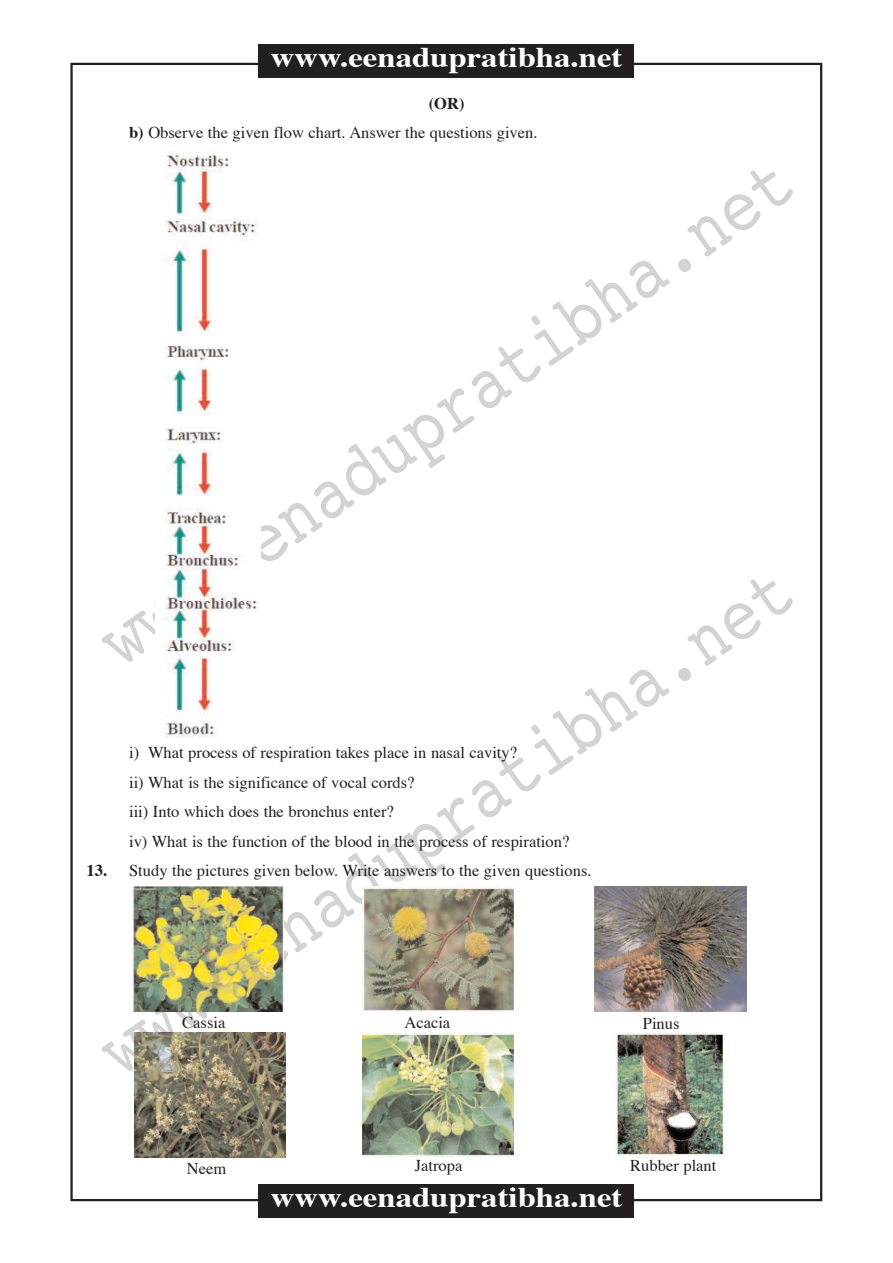
<style>
.page{position:relative;width:893px;height:1263px;background:#fff}
.page>*{position:absolute;margin:0;border:0;box-sizing:border-box;transform-origin:0 0}
.t1{font:76.35px "Courier";color:#d1d3d4;scale:.84 1}
.t2{font:700 28.5px "Times";color:#fff;scale:1.15 1}
.t3{font:16.5px/29.5px "Times";color:#231f20}
.s1{font-weight:700}
</style>
<div class="page">
<div style="left:258px;top:45px;width:376px;height:33px;background:#231f20"></div>
<div style="left:258px;top:1184px;width:376px;height:34px;background:#231f20"></div>
<img style="left:165px;top:151px;width:93px;height:586px">
<img style="left:133px;top:886px;width:151px;height:125px">
<img style="left:134px;top:1033px;width:151px;height:125px">
<img style="left:362px;top:886px;width:151px;height:125px">
<img style="left:362px;top:1033px;width:151px;height:125px">
<img style="left:595px;top:886px;width:151px;height:125px">
<img style="left:616px;top:1033px;width:108px;height:125px">
<h2 class="t2" style="left:271px;top:46px;width:307px">www.eenadupratibha.net</h2>
<p class="t3" style="left:129px;top:90px;width:410px;text-indent:300px"><span class="s1">(OR)<br>b)</span> Observe the given flow chart. Answer the questions given.</p>
<h1 class="t1" style="left:88px;top:620px;width:986px;rotate:-35deg">www.eenadupratibha.net</h1>
<h1 class="t1" style="left:88px;top:1029px;width:986px;rotate:-35deg">www.eenadupratibha.net</h1>
<p class="t3" style="left:129px;top:739px;width:442px">i) What process of respiration takes place in nasal cavity?<br>ii) What is the significance of vocal cords?<br>iii) Into which does the bronchus enter?<br>iv) What is the function of the blood in the process of respiration?</p>
<p class="t3" style="left:87px;top:857px;width:506px"><span class="s1">13.</span> Study the pictures given below. Write answers to the given questions.</p>
<p class="t3" style="left:182px;top:1009px;width:45px">Cassia</p>
<p class="t3" style="left:404px;top:1009px;width:47px">Acacia</p>
<p class="t3" style="left:642px;top:1010px;width:38px">Pinus</p>
<p class="t3" style="left:187px;top:1155px;width:41px">Neem</p>
<p class="t3" style="left:414px;top:1152px;width:49px">Jatropa</p>
<p class="t3" style="left:630px;top:1152px;width:88px">Rubber plant</p>
<h2 class="t2" style="left:271px;top:1186px;width:307px">www.eenadupratibha.net</h2>
</div>
